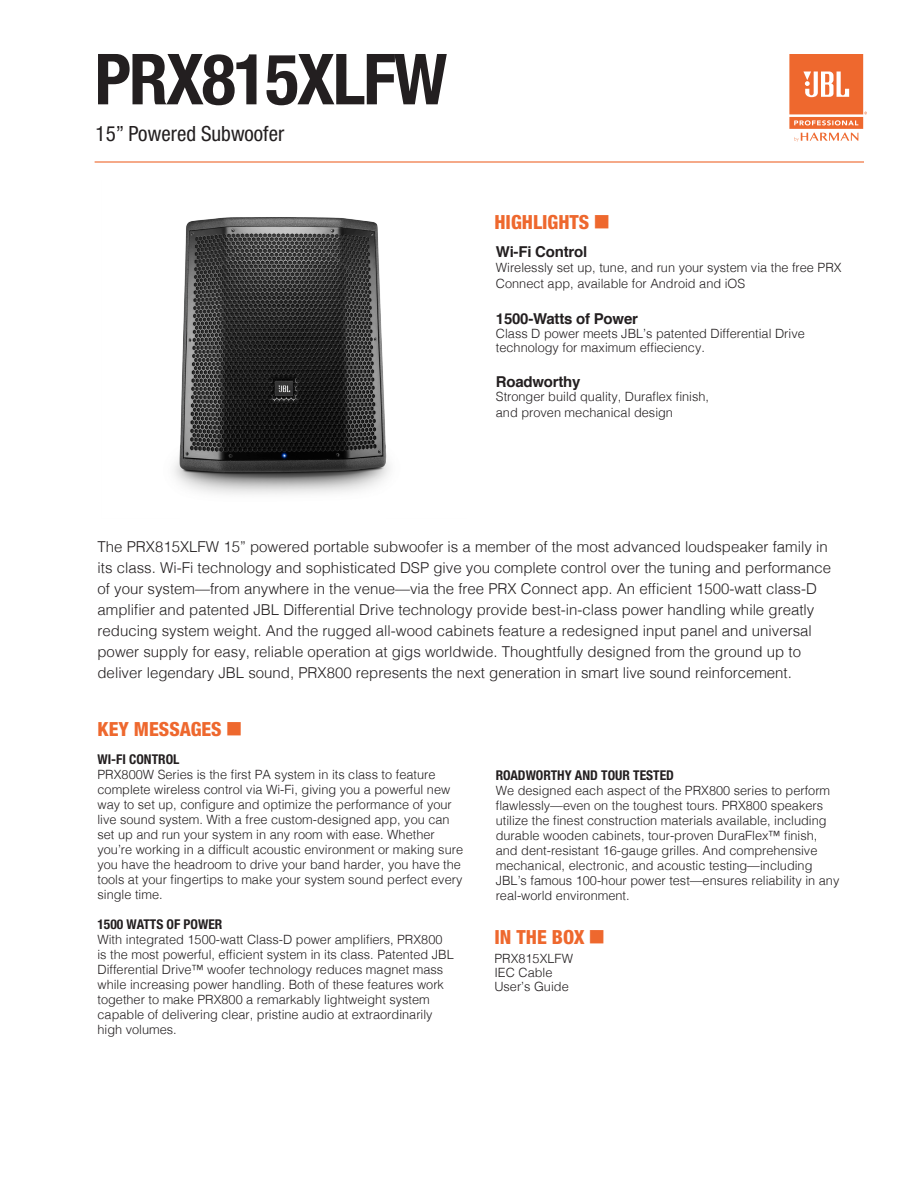
<style>
.page{position:relative;width:918px;height:1188px;background:#fff}
.page>*{position:absolute;margin:0;border:0;box-sizing:border-box;transform-origin:0 0}
.t1{font:700 condensed 70.5px "Helvetica Neue LT Std";letter-spacing:-.03em;color:#231f20}
.t2{font:condensed 21px "Helvetica Neue LT Std";color:#231f20}
.t3{font:800 condensed 19.5px "Helvetica Neue LT Std";color:#ee682e}
.t4{font:300 15px/21px "Helvetica";color:#231f20}
.t5{font:700 15px "Helvetica";letter-spacing:-.015em;color:#231f20}
.t6{font:700 condensed 13.5px "Helvetica Neue LT";color:#231f20}
.t7{font:300 12.75px/15px "Helvetica";color:#231f20}
</style>
<div class="page">
<hr style="left:95px;top:161px;width:769px;height:2px;background:#ee682e">
<svg style="left:789px;top:54px;width:78px;height:88px"></svg>
<img style="left:174px;top:217px;width:215px;height:277px">
<h1 class="t1" style="left:94px;top:37px;width:354px">PRX815XLFW</h1>
<h2 class="t2" style="left:96px;top:121px;width:190px">15” Powered Subwoofer</h2>
<p class="t3" style="left:494px;top:210px;width:96px">HIGHLIGHTS</p>
<p class="t5" style="left:496px;top:240px;width:93px">Wi-Fi Control</p>
<p class="t7" style="left:496px;top:258px;width:347px;line-height:16.2px">Wirelessly set up, tune, and run your system via the free PRX<br>Connect app, available for Android and iOS</p>
<p class="t5" style="left:496px;top:306px;width:144px">1500-Watts of Power</p>
<p class="t7" style="left:496px;top:326px;width:310px;line-height:14.2px">Class D power meets JBL’s patented Differential Drive technology for maximum effieciency.</p>
<p class="t5" style="left:496px;top:369px;width:86px">Roadworthy</p>
<p class="t7" style="left:496px;top:387px;width:215px;line-height:16.2px">Stronger build quality, Duraflex finish, and proven mechanical design</p>
<p class="t4" style="left:98px;top:536px;width:735px">The PRX815XLFW 15” powered portable subwoofer is a member of the most advanced loudspeaker family in its class. Wi-Fi technology and sophisticated DSP give you complete control over the tuning and performance of your system—from anywhere in the venue—via the free PRX Connect app. An efficient 1500-watt class-D amplifier and patented JBL Differential Drive technology provide best-in-class power handling while greatly reducing system weight. And the rugged all-wood cabinets feature a redesigned input panel and universal power supply for easy, reliable operation at gigs worldwide. Thoughtfully designed from the ground up to deliver legendary JBL sound, PRX800 represents the next generation in smart live sound reinforcement.</p>
<p class="t3" style="left:98px;top:717px;width:126px">KEY MESSAGES</p>
<p class="t6" style="left:98px;top:751px;width:83px">WI-FI CONTROL</p>
<p class="t7" style="left:98px;top:766px;width:367px">PRX800W Series is the first PA system in its class to feature complete wireless control via Wi-Fi, giving you a powerful new way to set up, configure and optimize the performance of your live sound system. With a free custom-designed app, you can set up and run your system in any room with ease. Whether you’re working in a difficult acoustic environment or making sure you have the headroom to drive your band harder, you have the tools at your fingertips to make your system sound perfect every single time.</p>
<p class="t6" style="left:98px;top:916px;width:126px">1500 WATTS OF POWER</p>
<p class="t7" style="left:98px;top:931px;width:358px">With integrated 1500-watt Class-D power amplifiers, PRX800 is the most powerful, efficient system in its class. Patented JBL Differential Drive™ woofer technology reduces magnet mass while increasing power handling. Both of these features work together to make PRX800 a remarkably lightweight system capable of delivering clear, pristine audio at extraordinarily high volumes.</p>
<p class="t6" style="left:496px;top:767px;width:180px">ROADWORTHY AND TOUR TESTED</p>
<p class="t7" style="left:496px;top:782px;width:345px">We designed each aspect of the PRX800 series to perform flawlessly—even on the toughest tours. PRX800 speakers utilize the finest construction materials available, including durable wooden cabinets, tour-proven DuraFlex™ finish, and dent-resistant 16-gauge grilles. And comprehensive mechanical, electronic, and acoustic testing—including JBL’s famous 100-hour power test—ensures reliability in any real-world environment.</p>
<p class="t3" style="left:494px;top:925px;width:92px">IN THE BOX</p>
<p class="t7" style="left:494px;top:950px;width:80px">PRX815XLFW</p>
<p class="t7" style="left:494px;top:964px;width:60px">IEC Cable</p>
<p class="t7" style="left:494px;top:978px;width:76px">User’s Guide</p>
</div>
